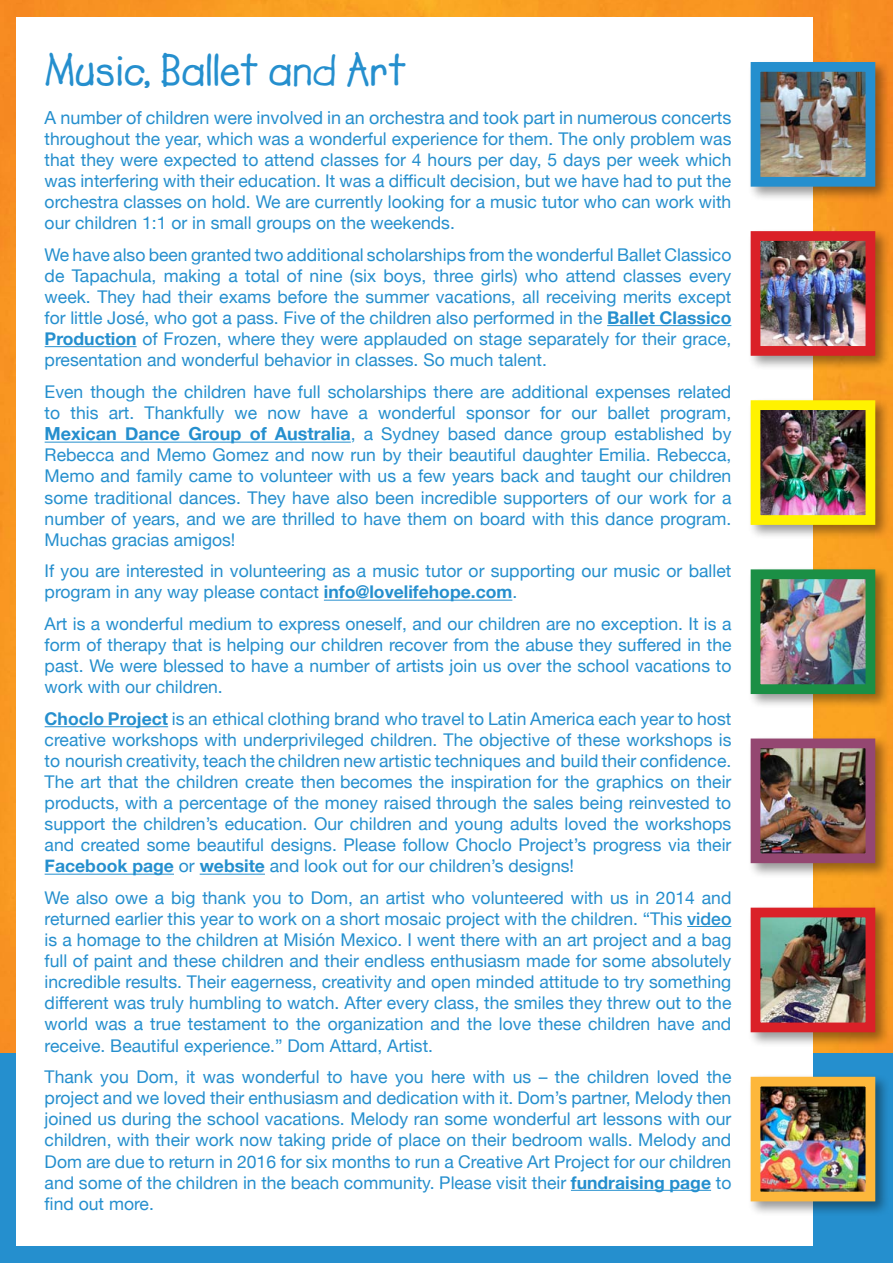
<style>
.page{position:relative;width:893px;height:1263px;background:#fff}
.page>*{position:absolute;margin:0;border:0;box-sizing:border-box;transform-origin:0 0}
.t1{font:700 45px "Lemonade";color:#258fce}
.t2{font:18px "Helvetica Neue";color:#258fce}
.t3{font:17.55px/21px "Helvetica Neue";color:#258fce;text-align:justify}
.s1{font-weight:700}
.s2{font-weight:700;font-size:18px}
.s3{font-weight:500}
</style>
<div class="page">
<img style="left:0;top:0;width:893px;height:1054px">
<div style="left:0;top:1054px;width:893px;height:209px;background:#258fce"></div>
<div style="left:16px;top:17px;width:797px;height:1229px;background:#fff"></div>
<div style="left:747px;top:59px;width:144px;height:143px;background:#000;opacity:.4"></div>
<img style="left:762px;top:73px;width:102px;height:103px">
<div style="left:751px;top:62px;width:124px;height:125px;border:10px solid #258fce"></div>
<div style="left:747px;top:397px;width:144px;height:143px;background:#000;opacity:.4"></div>
<img style="left:762px;top:411px;width:102px;height:103px">
<div style="left:751px;top:400px;width:124px;height:125px;border:10px solid #fff200"></div>
<div style="left:747px;top:1073px;width:144px;height:144px;background:#000;opacity:.4"></div>
<img style="left:762px;top:1088px;width:102px;height:102px">
<div style="left:751px;top:1077px;width:124px;height:124px;border:10px solid #fdb73b"></div>
<div style="left:747px;top:904px;width:144px;height:144px;background:#000;opacity:.4"></div>
<img style="left:762px;top:919px;width:102px;height:102px">
<div style="left:751px;top:908px;width:124px;height:124px;border:10px solid #da2128"></div>
<div style="left:747px;top:735px;width:144px;height:143px;background:#000;opacity:.4"></div>
<img style="left:762px;top:749px;width:102px;height:103px">
<div style="left:751px;top:738px;width:124px;height:125px;border:10px solid #944771"></div>
<div style="left:747px;top:566px;width:144px;height:143px;background:#000;opacity:.4"></div>
<img style="left:762px;top:580px;width:102px;height:103px">
<div style="left:751px;top:569px;width:124px;height:125px;border:10px solid #1b8f45"></div>
<div style="left:747px;top:228px;width:144px;height:143px;background:#000;opacity:.4"></div>
<img style="left:762px;top:242px;width:102px;height:103px">
<div style="left:751px;top:231px;width:124px;height:125px;border:10px solid #da2128"></div>
<hr style="left:607px;top:325px;width:124px;height:1px;background:#258fce">
<hr style="left:45px;top:346px;width:92px;height:1px;background:#258fce">
<hr style="left:45px;top:442px;width:306px;height:1px;background:#258fce">
<hr style="left:324px;top:600px;width:188px;height:1px;background:#258fce">
<hr style="left:45px;top:726px;width:123px;height:1px;background:#258fce">
<hr style="left:45px;top:874px;width:129px;height:1px;background:#258fce">
<hr style="left:200px;top:874px;width:65px;height:1px;background:#258fce">
<hr style="left:687px;top:926px;width:44px;height:1px;background:#258fce">
<hr style="left:571px;top:1190px;width:140px;height:1px;background:#258fce">
<p class="t1" style="left:45px;top:44px;width:363px">Music, Ballet and Art</p>
<p class="t2" style="left:45px;top:102px;width:688px">A number of children were involved in an orchestra and took part in numerous concerts</p>
<p class="t3" style="left:45px;top:127px;width:688px">throughout the year, which was a wonderful experience for them. The only problem was that they were expected to attend classes for 4 hours per day, 5 days per week which was interfering with their education. It was a difficult decision, but we have had to put the orchestra classes on hold. We are currently looking for a music tutor who can work with our children 1:1 or in small groups on the weekends.</p>
<p class="t3" style="left:45px;top:243px;width:688px">We have also been granted two additional scholarships from the wonderful Ballet Classico de Tapachula, making a total of nine (six boys, three girls) who attend classes every week. They had their exams before the summer vacations, all receiving merits except for little José, who got a pass. Five of the children also performed in the <span class="s1">Ballet Classico Production</span> of Frozen, where they were applauded on stage separately for their grace, presentation and wonderful behavior in classes. So much talent.</p>
<p class="t3" style="left:45px;top:380px;width:688px">Even though the children have full scholarships there are additional expenses related to this art. Thankfully we now have a wonderful sponsor for our ballet program, <span class="s2">Mexican Dance Group of Australia</span>, a Sydney based dance group established by Rebecca and Memo Gomez and now run by their beautiful daughter Emilia. Rebecca, Memo and family came to volunteer with us a few years back and taught our children some traditional dances. They have also been incredible supporters of our work for a number of years, and we are thrilled to have them on board with this dance program.<br>Muchas gracias amigos!</p>
<p class="t3" style="left:45px;top:559px;width:688px">If you are interested in volunteering as a music tutor or supporting our music or ballet program in any way please contact <span class="s1">info@lovelifehope.com</span>.</p>
<p class="t3" style="left:45px;top:612px;width:688px">Art is a wonderful medium to express oneself, and our children are no exception. It is a form of therapy that is helping our children recover from the abuse they suffered in the past. We were blessed to have a number of artists join us over the school vacations to work with our children.</p>
<p class="t3" style="left:45px;top:707px;width:688px"><span class="s1">Choclo Project</span> is an ethical clothing brand who travel to Latin America each year to host creative workshops with underprivileged children. The objective of these workshops is to nourish creativity, teach the children new artistic techniques and build their confidence.<br>The art that the children create then becomes the inspiration for the graphics on their products, with a percentage of the money raised through the sales being reinvested to support the children’s education. Our children and young adults loved the workshops and created some beautiful designs. Please follow Choclo Project’s progress via their <span class="s1">Facebook page</span> or <span class="s1">website</span> and look out for our children’s designs!</p>
<p class="t3" style="left:45px;top:886px;width:688px">We also owe a big thank you to Dom, an artist who volunteered with us in 2014 and returned earlier this year to work on a short mosaic project with the children. “This <span class="s3">video </span>is a homage to the children at Misión Mexico. I went there with an art project and a bag full of paint and these children and their endless enthusiasm made for some absolutely incredible results. Their eagerness, creativity and open minded attitude to try something different was truly humbling to watch. After every class, the smiles they threw out to the world was a true testament to the organization and the love these children have and receive. Beautiful experience.” Dom Attard, Artist.</p>
<p class="t3" style="left:45px;top:1065px;width:688px">Thank you Dom, it was wonderful to have you here with us – the children loved the project and we loved their enthusiasm and dedication with it. Dom’s partner, Melody then joined us during the school vacations. Melody ran some wonderful art lessons with our children, with their work now taking pride of place on their bedroom walls. Melody and Dom are due to return in 2016 for six months to run a Creative Art Project for our children and some of the children in the beach community. Please visit their <span class="s1">fundraising page</span> to find out more.</p>
</div>
